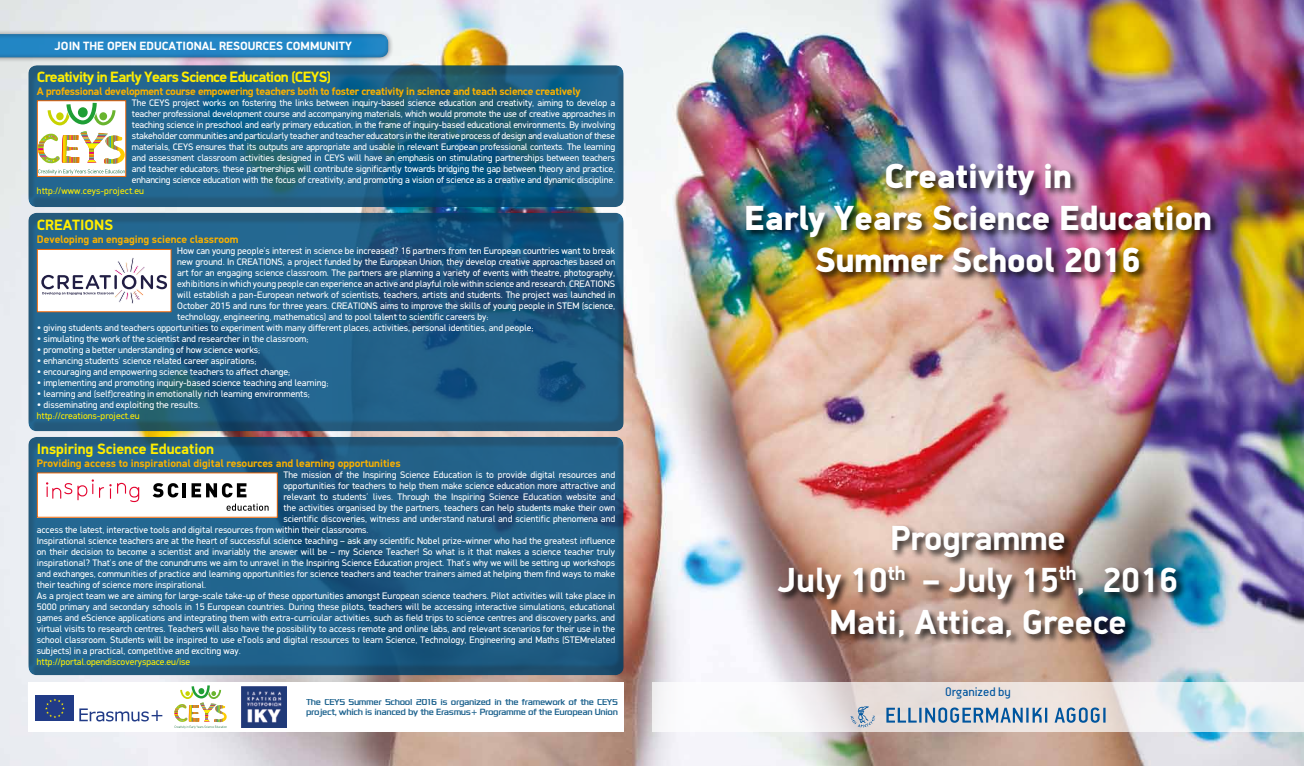
<style>
.page{position:relative;width:1304px;height:766px;background:#fff}
.page>*{position:absolute;margin:0;border:0;box-sizing:border-box;transform-origin:0 0}
.t1{font:900 35px/42px "PF Din Display";color:#fff;text-align:center}
.t2{font:700 35px/42px "PF Din Display";color:#fff;text-align:center}
.t3{font:700 15px "PF Din Display";letter-spacing:-.04em;color:#ffed00}
.t4{font:700 15px "PF Din Display";color:#ffed00}
.t5{font:14px "PF Premier Text";color:#00559e}
.t6{font:700 12px "PF Din Display";color:#fff}
.t7{font:700 11px "PF Din Display";color:#f9b000}
.t8{font:700 11px "PF Din Display";letter-spacing:-.02em;color:#f9b000}
.t9{font:9.5px/11px "PF Din Display";color:#fff;text-align:justify}
.t10{font:9.5px "PF Din Display";color:#ffed00}
.t11{font:8.5px/10px "PF Global";letter-spacing:-.04em;color:#004f80}
</style>
<div class="page">
<img style="left:0;top:0;width:1304px;height:765px">
<svg style="left:652px;top:681px;width:652px;height:50px"></svg>
<div style="left:776px;top:523px;width:411px;height:123px;background:#000;opacity:.85"></div>
<div style="left:745px;top:161px;width:476px;height:121px;background:#000;opacity:.85"></div>
<svg style="left:850px;top:706px;width:25px;height:21px"></svg>
<svg style="left:886px;top:707px;width:137px;height:15px;background:#8da9c3"></svg>
<hr style="left:1026px;top:707px;width:3px;height:15px;background:#00559e">
<svg style="left:1033px;top:707px;width:14px;height:15px"></svg>
<svg style="left:1055px;top:707px;width:45px;height:15px"></svg>
<hr style="left:1103px;top:707px;width:3px;height:15px;background:#00559e">
<div style="left:28px;top:681px;width:596px;height:50px;background:#fff"></div>
<div style="left:0;top:29px;width:394px;height:34px;background:#000;opacity:.5"></div>
<div style="left:0;top:33px;width:390px;height:26px;background:#000;opacity:.2"></div>
<svg style="left:79px;top:708px;width:83px;height:13px"></svg>
<div style="left:36px;top:695px;width:38px;height:26px;background:#213b87"></div>
<svg style="left:45px;top:698px;width:20px;height:20px"></svg>
<svg style="left:175px;top:685px;width:52px;height:43px"></svg>
<div style="left:27px;top:61px;width:598px;height:147px;background:#000;opacity:.2"></div>
<div style="left:37px;top:101px;width:89px;height:75px;background:#fff"></div>
<img style="left:39px;top:103px;width:85px;height:71px">
<div style="left:37px;top:100px;width:89px;height:77px;border:1px solid #ec6608"></div>
<div style="left:27px;top:432px;width:598px;height:244px;background:#000;opacity:.2"></div>
<div style="left:37px;top:473px;width:240px;height:44px;background:#fff"></div>
<svg style="left:153px;top:483px;width:25px;height:14px"></svg>
<hr style="left:183px;top:483px;width:3px;height:14px;background:#000">
<svg style="left:192px;top:483px;width:54px;height:14px"></svg>
<svg style="left:227px;top:503px;width:42px;height:7px"></svg>
<svg style="left:46px;top:479px;width:93px;height:23px"></svg>
<div style="left:27px;top:208px;width:598px;height:224px;background:#000;opacity:.2"></div>
<div style="left:37px;top:249px;width:134px;height:63px;background:#fff"></div>
<svg style="left:41px;top:258px;width:126px;height:46px"></svg>
<div style="left:37px;top:249px;width:135px;height:63px;border:1px solid #ec6608"></div>
<img style="left:242px;top:686px;width:44px;height:41px">
<p class="t6" style="left:55px;top:39px;width:299px">JOIN THE OPEN EDUCATIONAL RESOURCES COMMUNITY</p>
<h2 class="t3" style="left:37px;top:68px;width:296px">Creativity in Early Years Science Education (CEYS)</h2>
<p class="t8" style="left:37px;top:85px;width:545px">A professional development course empowering teachers both to foster creativity in science and teach science creatively</p>
<p class="t9" style="left:132px;top:97px;width:485px">The CEYS project works on fostering the links between inquiry-based science education and creativity, aiming to develop a teacher professional development course and accompanying materials, which would promote the use of creative approaches in teaching science in preschool and early primary education, in the frame of inquiry-based educational environments. By involving stakeholder communities and particularly teacher and teacher educators in the iterative process of design and evaluation of these materials, CEYS ensures that its outputs are appropriate and usable in relevant European professional contexts. The learning and assessment classroom activities designed in CEYS will have an emphasis on stimulating partnerships between teachers and teacher educators; these partnerships will contribute significantly towards bridging the gap between theory and practice, enhancing science education with the focus of creativity, and promoting a vision of science as a creative and dynamic discipline.</p>
<p class="t10" style="left:37px;top:185px;width:109px">http://www.ceys-project.eu</p>
<h2 class="t4" style="left:37px;top:215px;width:78px">CREATIONS</h2>
<p class="t7" style="left:37px;top:232px;width:203px">Developing an engaging science classroom</p>
<p class="t9" style="left:177px;top:245px;width:439px">How can young people’s interest in science be increased? 16 partners from ten European countries want to break new ground. In CREATIONS, a project funded by the European Union, they develop creative approaches based on art for an engaging science classroom. The partners are planning a variety of events with theatre, photography, exhibitions in which young people can experience an active and playful role within science and research. CREATIONS will establish a pan-European network of scientists, teachers, artists and students. The project was launched in October 2015 and runs for three years. CREATIONS aims to improve the skills of young people in STEM (science, technology, engineering, mathematics) and to pool talent to scientific careers by:</p>
<p class="t9" style="left:37px;top:322px;width:498px">• giving students and teachers opportunities to experiment with many different places, activities, personal identities, and people;</p>
<p class="t9" style="left:37px;top:333px;width:273px">• simulating the work of the scientist and researcher in the classroom;</p>
<p class="t9" style="left:37px;top:344px;width:225px">• promoting a better understanding of how science works;</p>
<p class="t9" style="left:37px;top:355px;width:221px">• enhancing students’ science related career aspirations;</p>
<p class="t9" style="left:37px;top:366px;width:255px">• encouraging and empowering science teachers to affect change;</p>
<p class="t9" style="left:37px;top:377px;width:293px">• implementing and promoting inquiry-based science teaching and learning;</p>
<p class="t9" style="left:37px;top:388px;width:274px">• learning and (self)creating in emotionally rich learning environments;</p>
<p class="t9" style="left:37px;top:399px;width:165px">• disseminating and exploiting the results.</p>
<p class="t10" style="left:37px;top:410px;width:104px">http://creations-project.eu</p>
<h2 class="t4" style="left:37px;top:439px;width:179px">Inspiring Science Education</h2>
<p class="t7" style="left:37px;top:456px;width:365px">Providing access to inspirational digital resources and learning opportunities</p>
<p class="t9" style="left:283px;top:469px;width:333px">The mission of the Inspiring Science Education is to provide digital resources and</p>
<p class="t9" style="left:283px;top:480px;width:333px">opportunities for teachers to help them make science education more attractive and</p>
<p class="t9" style="left:283px;top:491px;width:333px">relevant to students’ lives. Through the Inspiring Science Education website and</p>
<p class="t9" style="left:283px;top:502px;width:333px">the activities organised by the partners, teachers can help students make their own</p>
<p class="t9" style="left:283px;top:513px;width:333px">scientific discoveries, witness and understand natural and scientific phenomena and</p>
<p class="t9" style="left:37px;top:524px;width:333px">access the latest, interactive tools and digital resources from within their classrooms.</p>
<p class="t9" style="left:37px;top:535px;width:580px">Inspirational science teachers are at the heart of successful science teaching – ask any scientific Nobel prize-winner who had the greatest influence</p>
<p class="t9" style="left:37px;top:546px;width:580px">on their decision to become a scientist and invariably the answer will be – my Science Teacher! So what is it that makes a science teacher truly</p>
<p class="t9" style="left:37px;top:557px;width:580px">inspirational? That’s one of the conundrums we aim to unravel in the Inspiring Science Education project. That’s why we will be setting up workshops</p>
<p class="t9" style="left:37px;top:568px;width:580px">and exchanges, communities of practice and learning opportunities for science teachers and teacher trainers aimed at helping them find ways to make</p>
<p class="t9" style="left:37px;top:579px;width:171px">their teaching of science more inspirational.</p>
<p class="t9" style="left:37px;top:590px;width:580px">As a project team we are aiming for large-scale take-up of these opportunities amongst European science teachers. Pilot activities will take place in</p>
<p class="t9" style="left:37px;top:601px;width:580px">5000 primary and secondary schools in 15 European countries. During these pilots, teachers will be accessing interactive simulations, educational</p>
<p class="t9" style="left:37px;top:612px;width:580px">games and eScience applications and integrating them with extra-curricular activities, such as field trips to science centres and discovery parks, and</p>
<p class="t9" style="left:37px;top:623px;width:580px">virtual visits to research centres. Teachers will also have the possibility to access remote and online labs, and relevant scenarios for their use in the</p>
<p class="t9" style="left:37px;top:634px;width:580px">school classroom. Students will be inspired to use eTools and digital resources to learn Science, Technology, Engineering and Maths (STEMrelated</p>
<p class="t9" style="left:37px;top:645px;width:205px">subjects) in a practical, competitive and exciting way.</p>
<p class="t10" style="left:37px;top:655px;width:155px">http://portal.opendiscoveryspace.eu/ise</p>
<p class="t11" style="left:306px;top:697px;width:313px">The CEYS Summer School 2016 is organized in the framework of the CEYS project, which is inanced by the Erasmus+ Programme of the European Union</p>
<h1 class="t1" style="left:744px;top:154px;width:469px">Creativity in<br>Early Years Science Education<br>Summer School 2016</h1>
<h1 class="t2" style="left:778px;top:516px;width:402px">Programme<br>July 10<sup>th</sup> – July 15<sup>th</sup>, 2016<br>Mati, Attica, Greece</h1>
<h3 class="t5" style="left:945px;top:684px;width:67px">Organized by</h3>
</div>
